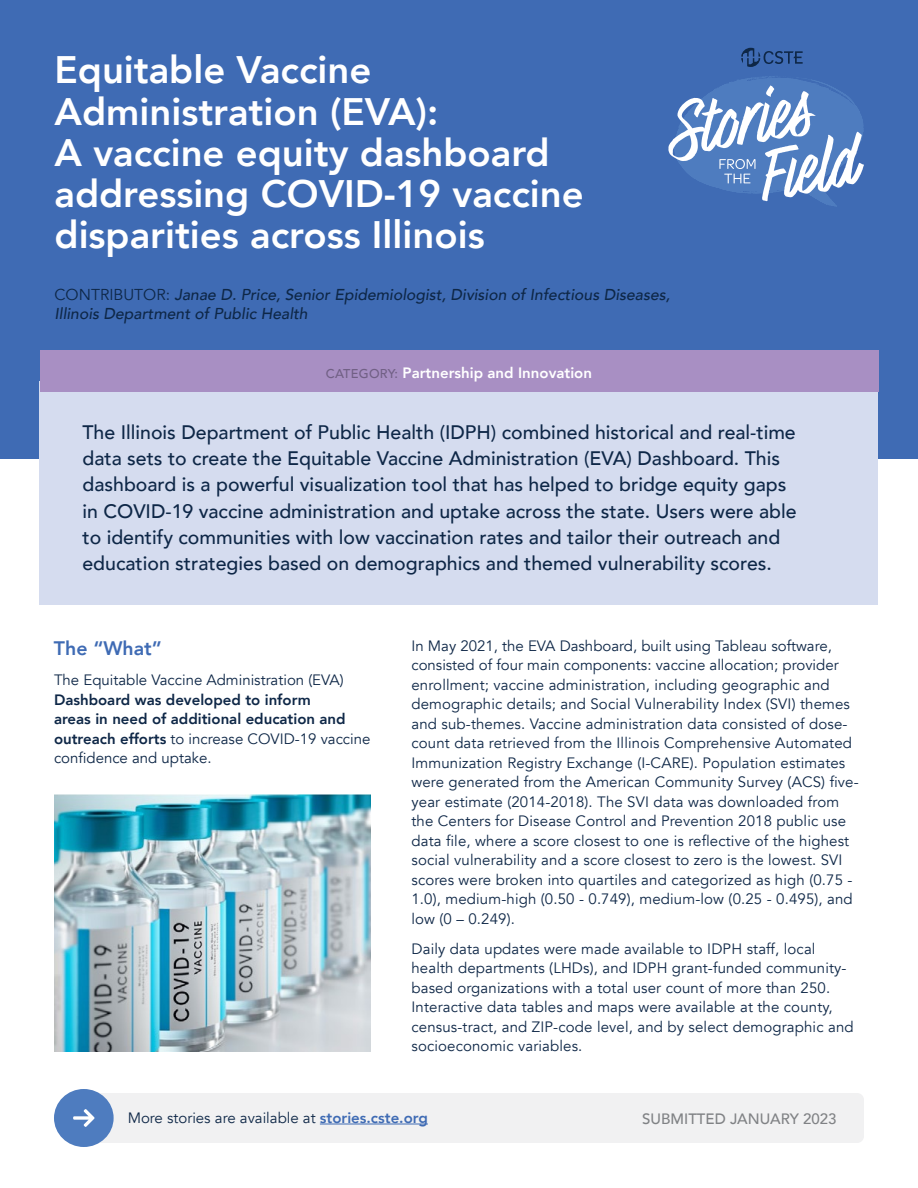
<style>
.page{position:relative;width:918px;height:1188px;background:#fff}
.page>*{position:absolute;margin:0;border:0;box-sizing:border-box;transform-origin:0 0}
.t1{font:800 38.25px/41.2px "Avenir";color:#fff}
.t2{font:500 19.5px/26.2px "Avenir";color:#0e2747}
.t3{font:800 19.5px "Avenir";color:#3f6bb4}
.t4{font:italic 500 15.75px/18.9px "Avenir";color:#0e2747}
.t5{font:15px/19.5px "Avenir";letter-spacing:.01em;color:#0e2747}
.t6{font:800 15px/19.5px "Avenir";color:#0e2747}
.t7{font:800 15px "Avenir";color:#fff}
.t8{font:500 15px "Avenir";color:#808285}
.s1{font-weight:400;font-style:normal}
.s2{font-weight:500;font-size:12.75px;color:#716085}
.s3{font-weight:400}
.s4{font-weight:800;color:#3f6bb4}
</style>
<div class="page">
<div style="left:0;top:0;width:918px;height:459px;background:#3f6bb4"></div>
<div style="left:40px;top:381px;width:838px;height:224px;background:#d5dcef"></div>
<svg style="left:741px;top:48px;width:62px;height:19px"></svg>
<svg style="left:668px;top:76px;width:196px;height:131px"></svg>
<img style="left:55px;top:795px;width:315px;height:256px">
<div style="left:54px;top:1089px;width:60px;height:58px;background:#4e7cbf;border-radius:50%"></div>
<div style="left:73px;top:1093px;width:791px;height:50px;background:#f1f1f2"></div>
<div style="left:40px;top:350px;width:838px;height:42px;background:#a88fc3"></div>
<hr style="left:320px;top:1124px;width:108px;height:1px;background:#3f6bb4">
<h1 class="t1" style="left:55px;top:50px;width:531px">Equitable Vaccine<br>Administration (EVA):<br>A vaccine equity dashboard addressing COVID-19 vaccine disparities across Illinois</h1>
<p class="t4" style="left:55px;top:285px;width:617px"><span class="s1">CONTRIBUTOR:</span> Janae D. Price, Senior Epidemiologist, Division of Infectious Diseases,<br>Illinois Department of Public Health</p>
<p class="t7" style="left:326px;top:361px;width:268px"><span class="s2">CATEGORY:</span> Partnership and Innovation</p>
<p class="t2" style="left:82px;top:418px;width:716px">The Illinois Department of Public Health (IDPH) combined historical and real-time data sets to create the Equitable Vaccine Administration (EVA) Dashboard. This dashboard is a powerful visualization tool that has helped to bridge equity gaps in COVID-19 vaccine administration and uptake across the state. Users were able to identify communities with low vaccination rates and tailor their outreach and education strategies based on demographics and themed vulnerability scores.</p>
<h2 class="t3" style="left:54px;top:633px;width:109px">The “What”</h2>
<p class="t5" style="left:54px;top:671px;width:291px">The Equitable Vaccine Administration (EVA)</p>
<p class="t6" style="left:54px;top:690px;width:318px">Dashboard was developed to inform<br>areas in need of additional education and outreach efforts <span class="s3">to increase COVID-19 vaccine confidence and uptake.</span></p>
<p class="t5" style="left:411px;top:636px;width:449px">In May 2021, the EVA Dashboard, built using Tableau software, consisted of four main components: vaccine allocation; provider enrollment; vaccine administration, including geographic and demographic details; and Social Vulnerability Index (SVI) themes and sub-themes. Vaccine administration data consisted of dose&shy;count data retrieved from the Illinois Comprehensive Automated Immunization Registry Exchange (I-CARE). Population estimates were generated from the American Community Survey (ACS) five&shy;year estimate (2014-2018). The SVI data was downloaded from the Centers for Disease Control and Prevention 2018 public use data file, where a score closest to one is reflective of the highest social vulnerability and a score closest to zero is the lowest. SVI scores were broken into quartiles and categorized as high (0.75 - 1.0), medium-high (0.50 - 0.749), medium-low (0.25 - 0.495), and low (0 – 0.249).</p>
<p class="t5" style="left:411px;top:939px;width:444px">Daily data updates were made available to IDPH staff, local health departments (LHDs), and IDPH grant-funded community&shy;based organizations with a total user count of more than 250.<br>Interactive data tables and maps were available at the county, census-tract, and ZIP-code level, and by select demographic and socioeconomic variables.</p>
<p class="t5" style="left:128px;top:1108px;width:302px">More stories are available at <span class="s4">stories.cste.org</span></p>
<p class="t8" style="left:642px;top:1106px;width:196px">SUBMITTED JANUARY 2023</p>
</div>
